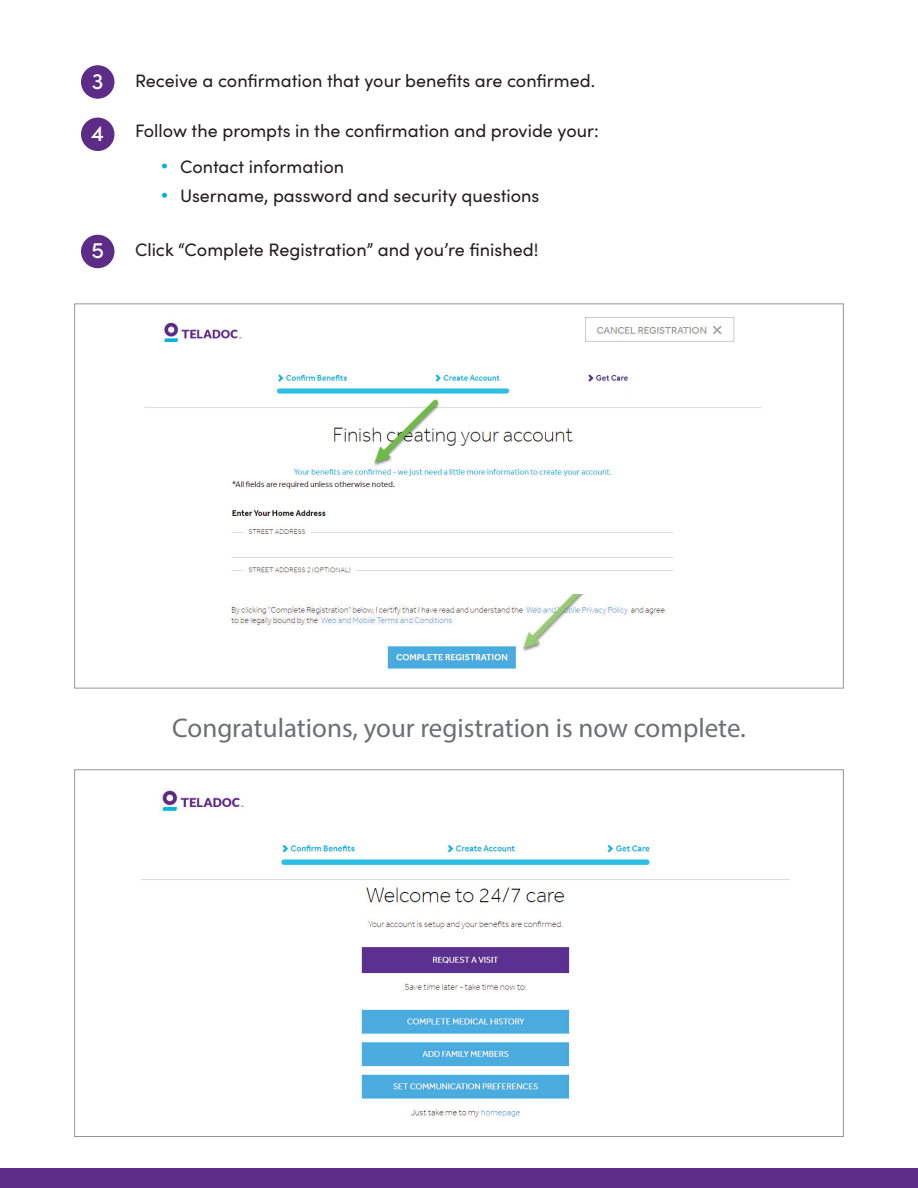
<style>
.page{position:relative;width:918px;height:1188px;background:#fff}
.page>*{position:absolute;margin:0;border:0;box-sizing:border-box;transform-origin:0 0}
.t1{font:27px "Myriad Pro";color:#6d6f71}
.t2{font:500 22.5px "Sofia Pro";color:#fff}
.Body{font:18px "Sofia Pro";color:#231f20}
</style>
<div class="page">
<div style="left:81px;top:65px;width:33px;height:34px;background:#5c2c86;border-radius:50%"></div>
<div style="left:81px;top:118px;width:33px;height:33px;background:#5c2c86;border-radius:50%"></div>
<div style="left:81px;top:235px;width:33px;height:33px;background:#5c2c86;border-radius:50%"></div>
<svg style="left:162px;top:164px;width:5px;height:4px"></svg>
<svg style="left:162px;top:193px;width:5px;height:5px"></svg>
<img style="left:144px;top:317px;width:618px;height:257px">
<img style="left:231px;top:594px;width:436px;height:75px">
<img style="left:141px;top:790px;width:649px;height:327px">
<div style="left:0;top:1168px;width:918px;height:20px;background:#5c2c86"></div>
<p class="t2" style="left:92px;top:64px;width:13px">3</p>
<p class="t2" style="left:91px;top:117px;width:14px">4</p>
<p class="t2" style="left:91px;top:234px;width:14px">5</p>
<p class="Body" style="left:135px;top:68px;width:462px">Receive a confirmation that your benefits are confirmed.</p>
<p class="Body" style="left:135px;top:117px;width:465px">Follow the prompts in the confirmation and provide your:</p>
<p class="Body" style="left:180px;top:153px;width:166px">Contact information</p>
<p class="Body" style="left:180px;top:183px;width:361px">Username, password and security questions</p>
<p class="Body" style="left:135px;top:237px;width:405px">Click “Complete Registration” and you’re finished!</p>
<p class="t1" style="left:172px;top:711px;width:575px">Congratulations, your registration is now complete.</p>
</div>
